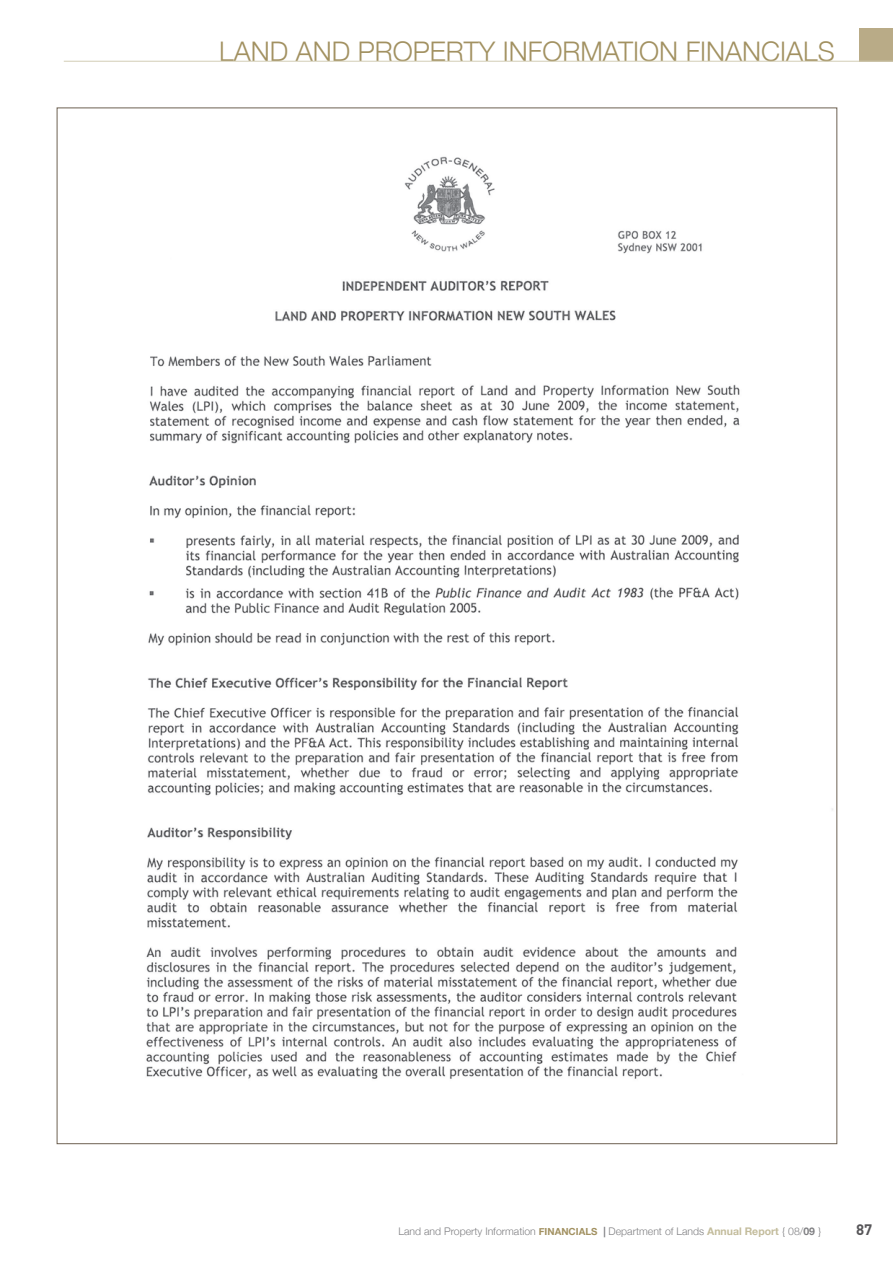
<style>
.page{position:relative;width:893px;height:1263px;background:#fff}
.page>*{position:absolute;margin:0;border:0;box-sizing:border-box;transform-origin:0 0}
.t1{font:300 27px "Helvetica Neue";color:#a29161}
.t2{font:700 15px "DIN";color:#575659}
.t3{font:300 10.5px "Helvetica Neue";color:#808083}
.s1{font-weight:700;font-size:9.75px;color:#a29161}
.s2{font-weight:700}
.s3{font-weight:700;color:#c3bc9c}
</style>
<div class="page">
<img style="left:146px;top:156px;width:687px;height:923px">
<div style="left:859px;top:28px;width:34px;height:34px;background:#b9ab87"></div>
<hr style="left:64px;top:61px;width:829px;height:1px;background:#d2cdb5">
<h1 class="t1" style="left:219px;top:35px;width:482px">LAND AND PROPERTY INFORMATION financial</h1>
<h1 class="t1" style="left:818px;top:35px;width:19px">s</h1>
<p class="t3" style="left:398px;top:1225px;width:425px">Land and Property Information <span class="s1">FINANCIALS</span> <span class="s2">|</span> Department of Lands <span class="s3">Annual Report</span> { 08/<span class="s2">09</span> }</p>
<h2 class="t2" style="left:856px;top:1220px;width:18px">87</h2>
</div>
